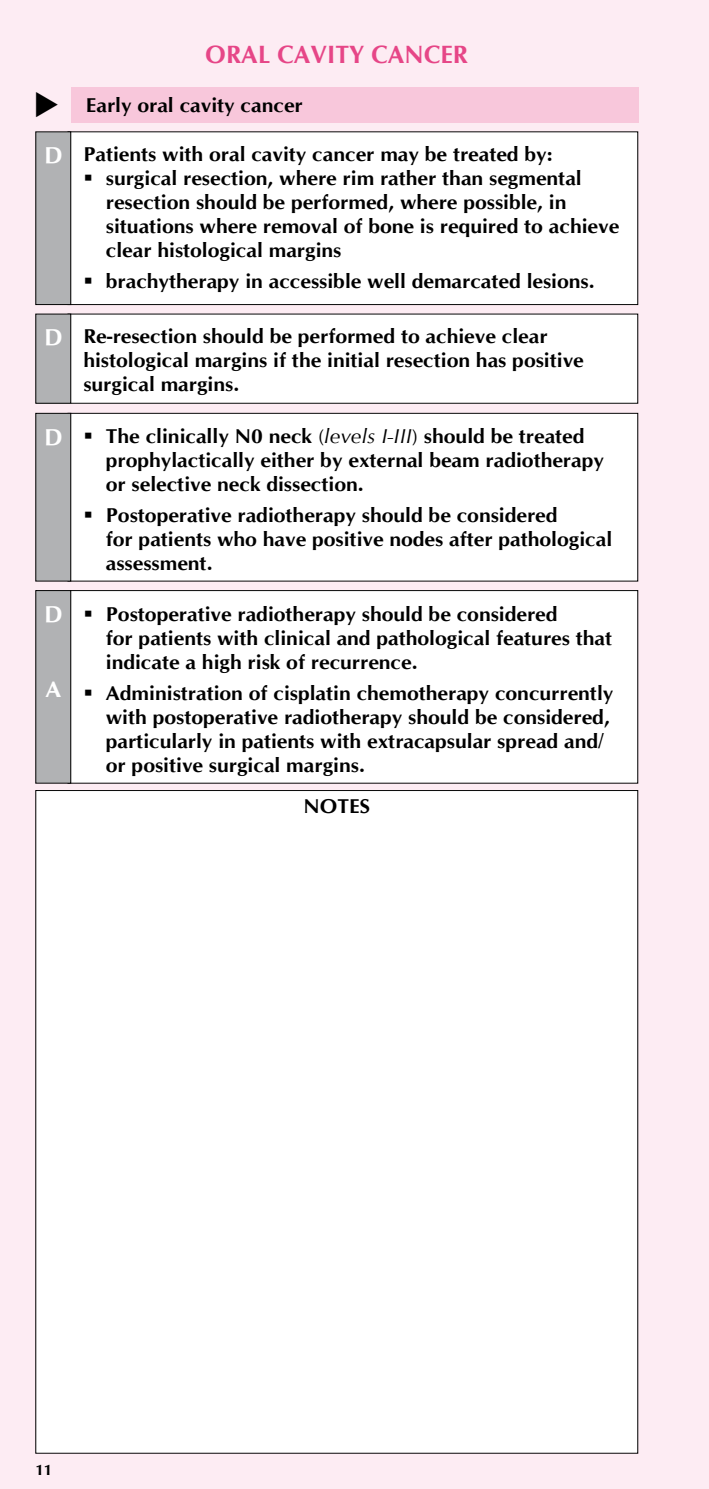
<style>
.page{position:relative;width:709px;height:1489px;background:#fff}
.page>*{position:absolute;margin:0;border:0;box-sizing:border-box;transform-origin:0 0}
.t1{font:700 25px "CG Omega";color:#e64687}
.t2{font:700 22.5px "CG Omega";color:#fff;scale:1.06 1}
.t3{font:700 20px/24px "CG Omega";color:#000;scale:1.06 1}
.t4{font:700 15px "CG Omega";color:#000}
.s1{font-weight:400}
.s2{font-weight:400;font-style:italic}
</style>
<div class="page">
<div style="left:0;top:0;width:709px;height:1488px;background:#fdecf3"></div>
<div style="left:71px;top:87px;width:567px;height:35px;background:#f8c7db"></div>
<div style="left:68px;top:132px;width:569px;height:172px;background:#fff"></div>
<div style="left:68px;top:131px;width:570px;height:174px;border:1px solid #000"></div>
<div style="left:36px;top:132px;width:35px;height:172px;background:#b1b2b4"></div>
<div style="left:35px;top:131px;width:36px;height:174px;border:1px solid #000"></div>
<div style="left:68px;top:314px;width:569px;height:89px;background:#fff"></div>
<div style="left:36px;top:314px;width:35px;height:89px;background:#b1b2b4"></div>
<div style="left:35px;top:314px;width:36px;height:89px;border:1px solid #000"></div>
<div style="left:68px;top:413px;width:569px;height:168px;background:#fff"></div>
<div style="left:68px;top:413px;width:570px;height:168px;border:1px solid #000"></div>
<div style="left:36px;top:413px;width:35px;height:168px;background:#b1b2b4"></div>
<div style="left:35px;top:413px;width:36px;height:168px;border:1px solid #000"></div>
<div style="left:68px;top:590px;width:569px;height:193px;background:#fff"></div>
<div style="left:68px;top:590px;width:570px;height:193px;border:1px solid #000"></div>
<div style="left:36px;top:590px;width:35px;height:193px;background:#b1b2b4"></div>
<div style="left:35px;top:590px;width:36px;height:193px;border:1px solid #000"></div>
<div style="left:36px;top:790px;width:601px;height:662px;background:#fff"></div>
<p class="t2" style="left:44px;top:141px;width:19px">D</p>
<p class="t2" style="left:44px;top:323px;width:19px">D</p>
<p class="t2" style="left:44px;top:422px;width:19px">D</p>
<p class="t2" style="left:44px;top:600px;width:19px">D</p>
<p class="t2" style="left:45px;top:675px;width:16px">A</p>
<p class="t1" style="left:205px;top:38px;width:36px">ORAL</p>
<p class="t1" style="left:277px;top:38px;width:32px">CAVIT</p>
<p class="t1" style="left:349px;top:38px;width:106px">Y CANCER</p>
<p class="t3" style="left:86px;top:93px;width:206px">Early oral cavity cancer</p>
<p class="t3" style="left:83px;top:142px;width:444px">Patients with oral cavity cancer may be treated by:</p>
<p class="t3" style="left:106px;top:166px;width:486px;text-indent:-22px">▪ surgical resection, where rim rather than segmental resection should be performed, where possible, in situations where removal of bone is required to achieve clear histological margins</p>
<p class="t3" style="left:83px;top:269px;width:484px">▪ brachytherapy in accessible well demarcated lesions.</p>
<p class="t3" style="left:83px;top:324px;width:473px">Re-resection should be performed to achieve clear histological margins if the initial resection has positive surgical margins.</p>
<p class="t3" style="left:106px;top:424px;width:471px;text-indent:-22px">▪ The clinically N0 neck <span class="s1">(</span><span class="s2">levels I-III</span><span class="s1">)</span> should be treated prophylactically either by external beam radiotherapy or selective neck dissection.</p>
<p class="t3" style="left:106px;top:503px;width:479px;text-indent:-22px">▪ Postoperative radiotherapy should be considered<br>for patients who have positive nodes after pathological assessment.</p>
<p class="t3" style="left:106px;top:601px;width:479px;text-indent:-22px">▪ Postoperative radiotherapy should be considered<br>for patients with clinical and pathological features that indicate a high risk of recurrence.</p>
<p class="t3" style="left:106px;top:680px;width:480px;text-indent:-22px">▪ Administration of cisplatin chemotherapy concurrently with postoperative radiotherapy should be considered, particularly in patients with extracapsular spread and/ or positive surgical margins.</p>
<p class="t3" style="left:303px;top:794px;width:44px">NOTES</p>
<p class="t4" style="left:35px;top:1460px;width:18px">11</p>
</div>
